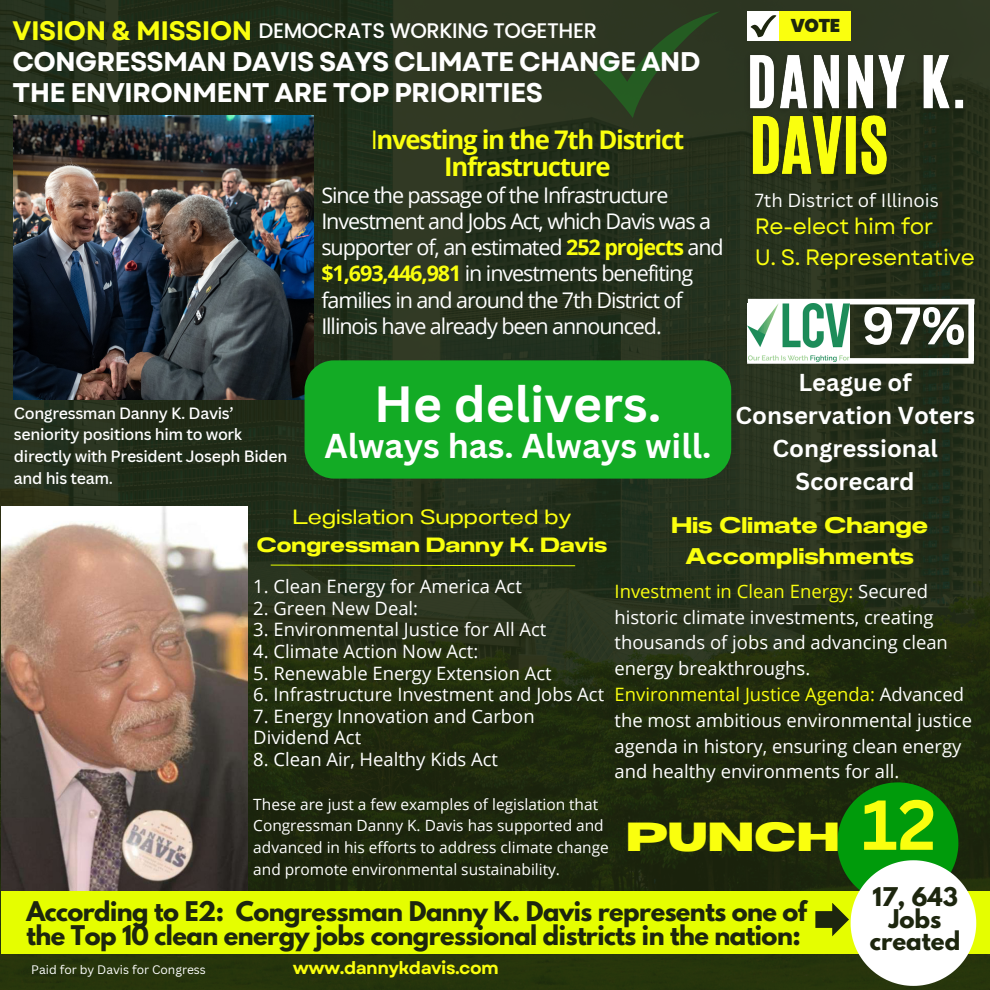
<style>
.page{position:relative;width:990px;height:990px;background:#fff}
.page>*{position:absolute;margin:0;border:0;box-sizing:border-box;transform-origin:0 0}
.t1{font:700 69px "Canva Sans";color:#faff0e}
.t2{font:700 51.5px "Canva Sans";color:#fff}
.t3{font:700 49.5px "Canva Sans";color:#fff}
.t4{font:700 40.38px "Horizon";letter-spacing:-.02em;color:#faff0e}
.t5{font:700 33.62px "Canva Sans";color:#fff}
.t6{font:700 27px/31px "Garet";letter-spacing:-.03em;color:#fff}
.t7{font:700 26.62px "Garet";letter-spacing:-.02em;color:#faff0e}
.t8{font:700 25.75px/27.2px "Open Sans";letter-spacing:-.05em;color:#faff0e;text-align:center}
.t9{font:700 24px/24.5px "League Spartan";letter-spacing:-.02em;color:#1d260e}
.t10{font:700 23.88px/32.8px "Canva Sans";color:#fff;text-align:center}
.t11{font:700 22.88px/21.9px "League Spartan";color:#1d260e;text-align:center}
.t12{font:22.62px/31.5px "Anantason Bold Wd 200";color:#faff0e;text-align:center}
.t13{font:22.25px "Garet";letter-spacing:-.02em;color:#faff0e}
.t14{font:21.5px/26.2px "Open Sans";letter-spacing:-.05em;color:#fff}
.t15{font:500 21.12px "Poppins";letter-spacing:-.02em;color:#fff}
.t16{font:20.62px/28.1px "Anantason Bold Wd 200";color:#faff0e;text-align:center}
.t17{font:900 18.5px "Poppins";color:#1d260e}
.t18{font:18.38px/25.8px "Open Sans";color:#fff}
.t19{font:18.38px "Canva Sans";color:#fff}
.t20{font:700 17.5px "Garet";letter-spacing:-.03em;color:#faff0e}
.t21{font:500 15.88px/21.9px "Canva Sans";letter-spacing:-.02em;color:#fff}
.t22{font:15.5px/21.5px "Open Sans";color:#fff}
.t23{font:12px "Canva Sans";color:#fff}
.s1{font-weight:400}
.s2{font-weight:700;color:#faff0e}
.s3{font-family:"Anantason Wd 200"}
.s4{color:#faff0e}
</style>
<div class="page">
<img style="left:0;top:0;width:990px;height:990px">
<div style="left:747px;top:11px;width:32px;height:30px;background:#fff"></div>
<img style="left:14px;top:116px;width:299px;height:284px">
<div style="left:779px;top:11px;width:72px;height:30px;background:#faff0e"></div>
<svg style="left:750px;top:15px;width:26px;height:22px"></svg>
<svg style="left:594px;top:11px;width:126px;height:107px;background:#2b3d21"></svg>
<img style="left:739px;top:39px;width:236px;height:87px">
<img style="left:740px;top:99px;width:159px;height:94px">
<img style="left:2px;top:506px;width:246px;height:385px">
<div style="left:2px;top:891px;width:988px;height:62px;background:#e5fe00"></div>
<div style="left:305px;top:360px;width:426px;height:119px;background:#13ab25"></div>
<svg style="left:270px;top:564px;width:306px;height:3px"></svg>
<div style="left:748px;top:299px;width:227px;height:5px;background:#fff"></div>
<div style="left:747px;top:358px;width:227px;height:6px;background:#fff"></div>
<img style="left:748px;top:303px;width:101px;height:58px">
<div style="left:968px;top:302px;width:6px;height:59px;background:#fff"></div>
<svg style="left:815px;top:782px;width:161px;height:204px"></svg>
<h4 class="t7" style="left:13px;top:12px;width:241px">VISION &amp; MISSION</h4>
<p class="t17" style="left:791px;top:13px;width:51px">VOTE</p>
<p class="t6" style="left:13px;top:47px;width:690px">CONGRESSMAN DAVIS SAYS CLIMATE CHANGE AND<br>THE ENVIRONMENT ARE TOP PRIORITIES</p>
<p class="t15" style="left:259px;top:15px;width:340px">DEMOCRATS WORKING TOGETHER</p>
<p class="t21" style="left:14px;top:401px;width:275px">Congressman Danny K. Davis’ seniority positions him to work directly with President Joseph Biden and his team.</p>
<p class="t8" style="left:371px;top:126px;width:315px"><span class="s1">I</span>nvesting in the 7th District<br>Infrastructure</p>
<h5 class="t14" style="left:321px;top:181px;width:404px">Since the passage of the Infrastructure Investment and Jobs Act, which Davis was a supporter of, an estimated <span class="s2">252 projects</span> and <span class="s2">$1,693,446,981</span> in investments benefiting families in and around the 7th District of Illinois have already been announced.</h5>
<h6 class="t3" style="left:374px;top:369px;width:289px">He delivers.</h6>
<h6 class="t5" style="left:324px;top:422px;width:388px">Always has. Always will.</h6>
<h2 class="t19" style="left:755px;top:188px;width:186px">7th District of Illinois</h2>
<h5 class="t13" style="left:755px;top:210px;width:180px">Re-elect him for</h5>
<p class="t13" style="left:755px;top:241px;width:222px">U. S. Representative</p>
<p class="t2" style="left:862px;top:289px;width:105px">97%</p>
<p class="t10" style="left:736px;top:366px;width:241px">League of<br>Conservation Voters<br>Congressional<br>Scorecard</p>
<p class="t16" style="left:257px;top:503px;width:352px"><span class="s3">Legislation Supported by<br></span>Congressman Danny K. Davis</p>
<p class="t18" style="left:253px;top:573px;width:270px">1. Clean Energy for America Act</p>
<p class="t18" style="left:253px;top:595px;width:166px">2. Green New Deal:</p>
<p class="t18" style="left:253px;top:616px;width:295px">3. Environmental Justice for All Act</p>
<p class="t18" style="left:253px;top:638px;width:227px">4. Climate Action Now Act:</p>
<p class="t18" style="left:253px;top:660px;width:300px">5. Renewable Energy Extension Act</p>
<p class="t18" style="left:253px;top:681px;width:352px">6. Infrastructure Investment and Jobs Act</p>
<p class="t18" style="left:253px;top:705px;width:283px;line-height:21.5px">7. Energy Innovation and Carbon<br>Dividend Act</p>
<p class="t18" style="left:253px;top:746px;width:246px">8. Clean Air, Healthy Kids Act</p>
<p class="t22" style="left:253px;top:793px;width:357px">These are just a few examples of legislation that Congressman Danny K. Davis has supported and advanced in his efforts to address climate change and promote environmental sustainability.</p>
<h6 class="t12" style="left:671px;top:509px;width:258px">His Climate Change<br>Accomplishments</h6>
<p class="t18" style="left:615px;top:578px;width:335px"><span class="s4">Investment in Clean Energy:</span> Secured historic climate investments, creating thousands of jobs and advancing clean energy breakthroughs.</p>
<p class="t18" style="left:615px;top:681px;width:359px"><span class="s4">Environmental Justice Agenda:</span> Advanced the most ambitious environmental justice agenda in history, ensuring clean energy and healthy environments for all.</p>
<p class="t1" style="left:861px;top:776px;width:76px">12</p>
<p class="t4" style="left:625px;top:817px;width:217px">PUNCH</p>
<h3 class="t9" style="left:26px;top:902px;width:782px">According to E2: Congressman Danny K. Davis represents one of the Top 10 clean energy jobs congressional districts in the nation:</h3>
<p class="t23" style="left:31px;top:961px;width:176px">Paid for by Davis for Congress</p>
<p class="t20" style="left:293px;top:956px;width:207px">www.dannykdavis.com</p>
<p class="t11" style="left:870px;top:889px;width:92px">17, 643<br>Jobs created</p>
</div>
